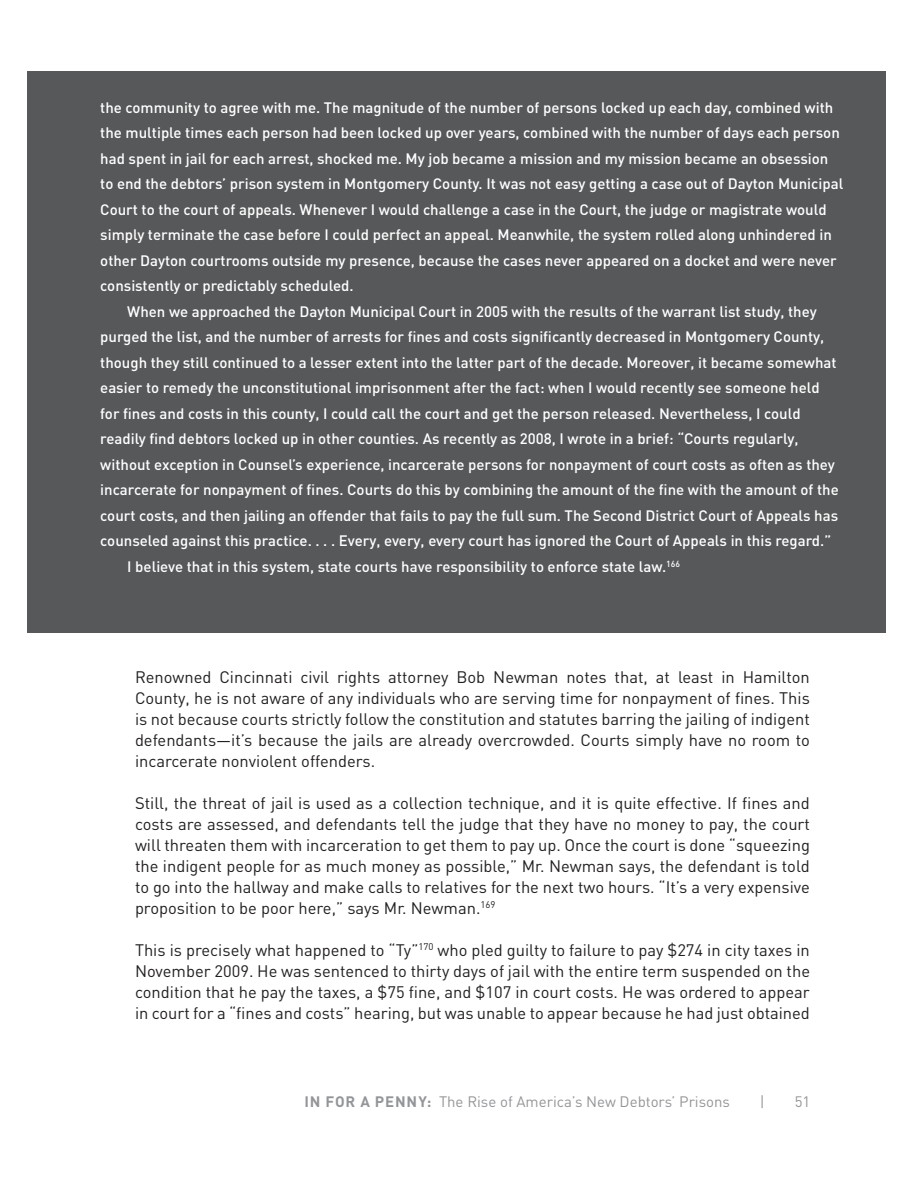
<style>
.page{position:relative;width:918px;height:1188px;background:#fff}
.page>*{position:absolute;margin:0;border:0;box-sizing:border-box;transform-origin:0 0}
.t1{font:16.5px/21px "DIN";color:#231f20;text-align:justify}
.t2{font:500 15px/25.5px "DIN";color:#fff}
.t3{font:15px "DIN";color:#939598}
.s1{font-weight:700}
</style>
<div class="page">
<div style="left:27px;top:72px;width:859px;height:561px;background:#57585a"></div>
<p class="t2" style="left:100px;top:94px;width:745px">the community to agree with me. The magnitude of the number of persons locked up each day, combined with the multiple times each person had been locked up over years, combined with the number of days each person had spent in jail for each arrest, shocked me. My job became a mission and my mission became an obsession to end the debtors’ prison system in Montgomery County. It was not easy getting a case out of Dayton Municipal Court to the court of appeals. Whenever I would challenge a case in the Court, the judge or magistrate would simply terminate the case before I could perfect an appeal. Meanwhile, the system rolled along unhindered in other Dayton courtrooms outside my presence, because the cases never appeared on a docket and were never consistently or predictably scheduled.</p>
<p class="t2" style="left:100px;top:298px;width:740px;text-indent:27px">When we approached the Dayton Municipal Court in 2005 with the results of the warrant list study, they purged the list, and the number of arrests for fines and costs significantly decreased in Montgomery County, though they still continued to a lesser extent into the latter part of the decade. Moreover, it became somewhat easier to remedy the unconstitutional imprisonment after the fact: when I would recently see someone held for fines and costs in this county, I could call the court and get the person released. Nevertheless, I could readily find debtors locked up in other counties. As recently as 2008, I wrote in a brief: “Courts regularly, without exception in Counsel’s experience, incarcerate persons for nonpayment of court costs as often as they incarcerate for nonpayment of fines. Courts do this by combining the amount of the fine with the amount of the court costs, and then jailing an offender that fails to pay the full sum. The Second District Court of Appeals has counseled against this practice. . . . Every, every, every court has ignored the Court of Appeals in this regard.”</p>
<p class="t2" style="left:127px;top:553px;width:554px">I believe that in this system, state courts have responsibility to enforce state law.<sup>166</sup></p>
<p class="t1" style="left:135px;top:666px;width:676px">Renowned Cincinnati civil rights attorney Bob Newman notes that, at least in Hamilton County, he is not aware of any individuals who are serving time for nonpayment of fines. This is not because courts strictly follow the constitution and statutes barring the jailing of indigent defendants—it’s because the jails are already overcrowded. Courts simply have no room to incarcerate nonviolent offenders.</p>
<p class="t1" style="left:135px;top:792px;width:677px">Still, the threat of jail is used as a collection technique, and it is quite effective. If fines and costs are assessed, and defendants tell the judge that they have no money to pay, the court will threaten them with incarceration to get them to pay up. Once the court is done “squeezing the indigent people for as much money as possible,” Mr. Newman says, the defendant is told to go into the hallway and make calls to relatives for the next two hours. “It’s a very expensive proposition to be poor here,” says Mr. Newman.<sup>169</sup></p>
<p class="t1" style="left:135px;top:939px;width:677px">This is precisely what happened to “Ty”<sup>170</sup> who pled guilty to failure to pay $274 in city taxes in November 2009. He was sentenced to thirty days of jail with the entire term suspended on the condition that he pay the taxes, a $75 fine, and $107 in court costs. He was ordered to appear in court for a “fines and costs” hearing, but was unable to appear because he had just obtained</p>
<p class="t3" style="left:304px;top:1092px;width:427px"><span class="s1">IN FOR A PENNY:</span> The Rise of America’s New Debtors’ Prisons</p>
<p class="t3" style="left:760px;top:1092px;width:6px">|</p>
<p class="t3" style="left:795px;top:1092px;width:17px">51</p>
</div>
